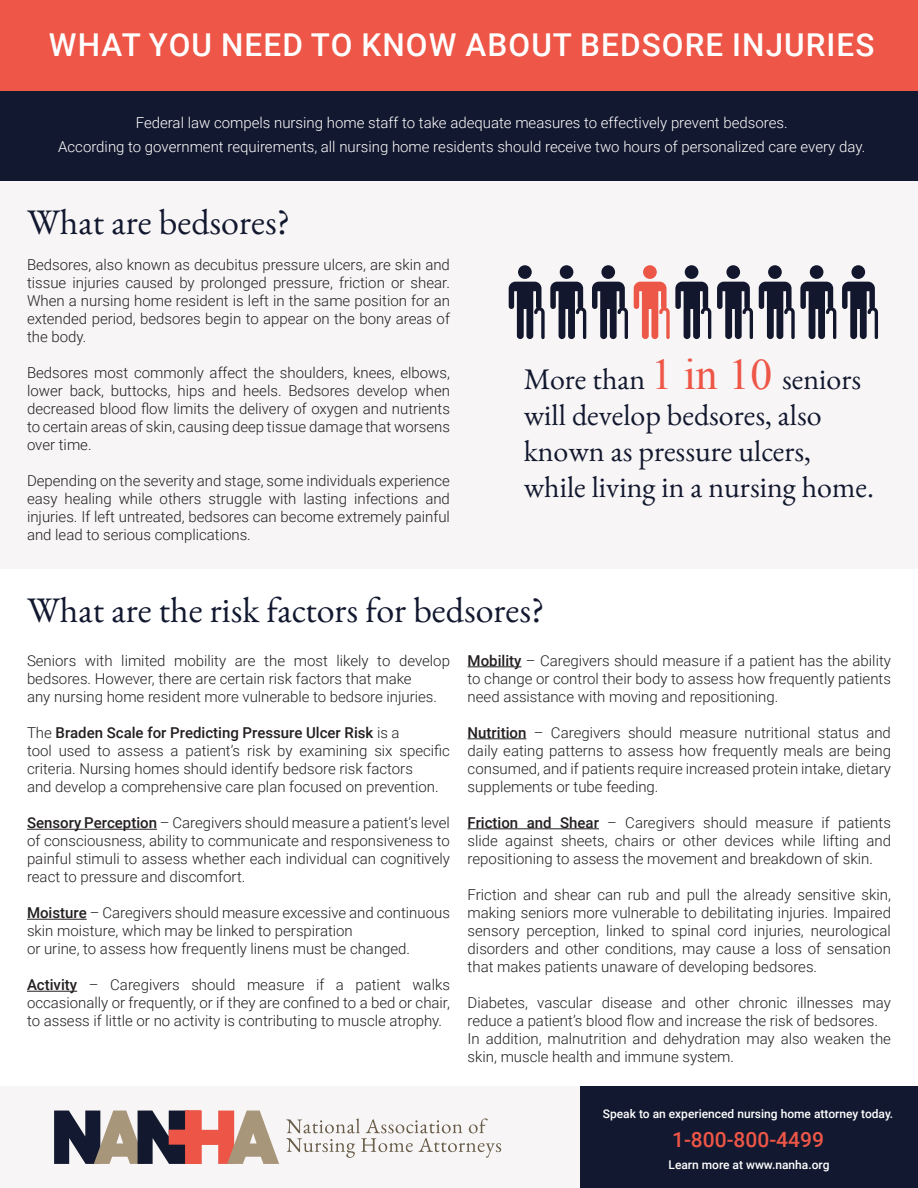
<style>
.page{position:relative;width:918px;height:1188px;background:#fff}
.page>*{position:absolute;margin:0;border:0;box-sizing:border-box;transform-origin:0 0}
.t1{font:36px "EB Garamond";color:#12182f}
.t2{font:500 31.5px "Roboto";letter-spacing:.035em;color:#fff}
.t3{font:30px/36px "EB Garamond";color:#12182f}
.t4{font:500 21px "Roboto";color:#ee5647}
.t5{font:300 15px/18px "Roboto";color:#231f20;text-align:justify}
.t6{font:300 15px "Roboto";color:#fff}
.t7{font:500 15px "Roboto";color:#231f20}
.t8{font:500 12px "Roboto";color:#fff}
.s1{font-family:"Times New Roman";font-size:43.5px;color:#ee5647}
.s2{font-weight:300}
.s3{font-weight:500}
</style>
<div class="page">
<div style="left:0;top:168px;width:918px;height:401px;background:#f7f5f5"></div>
<div style="left:0;top:0;width:918px;height:141px;background:#ee5647"></div>
<div style="left:0;top:92px;width:918px;height:89px;background:#12182f"></div>
<hr style="left:27px;top:829px;width:130px;height:1px;background:#231f20">
<hr style="left:27px;top:919px;width:60px;height:1px;background:#231f20">
<hr style="left:27px;top:991px;width:50px;height:1px;background:#231f20">
<div style="left:0;top:1086px;width:918px;height:102px;background:#f7f5f5"></div>
<div style="left:580px;top:1086px;width:338px;height:102px;background:#12182f"></div>
<hr style="left:468px;top:666px;width:54px;height:1px;background:#231f20">
<hr style="left:468px;top:738px;width:58px;height:1px;background:#231f20">
<hr style="left:468px;top:828px;width:131px;height:1px;background:#231f20">
<div style="left:518px;top:265px;width:14px;height:14px;background:#12172e;border-radius:50%"></div>
<div style="left:560px;top:265px;width:13px;height:14px;background:#12172e;border-radius:50%"></div>
<svg style="left:509px;top:282px;width:77px;height:57px"></svg>
<div style="left:601px;top:265px;width:14px;height:14px;background:#12172e;border-radius:50%"></div>
<svg style="left:592px;top:282px;width:36px;height:57px"></svg>
<div style="left:643px;top:265px;width:14px;height:14px;background:#ed5747;border-radius:50%"></div>
<div style="left:685px;top:265px;width:13px;height:14px;background:#12172e;border-radius:50%"></div>
<svg style="left:634px;top:282px;width:77px;height:57px"></svg>
<div style="left:726px;top:265px;width:14px;height:14px;background:#12172e;border-radius:50%"></div>
<svg style="left:717px;top:282px;width:36px;height:57px"></svg>
<div style="left:768px;top:265px;width:14px;height:14px;background:#12172e;border-radius:50%"></div>
<div style="left:810px;top:265px;width:13px;height:14px;background:#12172e;border-radius:50%"></div>
<svg style="left:759px;top:282px;width:77px;height:57px"></svg>
<div style="left:851px;top:265px;width:14px;height:14px;background:#12172e;border-radius:50%"></div>
<svg style="left:842px;top:282px;width:36px;height:57px"></svg>
<svg style="left:286px;top:1118px;width:215px;height:40px"></svg>
<svg style="left:54px;top:1111px;width:225px;height:53px"></svg>
<p class="t2" style="left:49px;top:23px;width:827px">WHAT YOU NEED TO KNOW ABOUT BEDSORE INJURIES</p>
<p class="t6" style="left:136px;top:112px;width:653px">Federal law compels nursing home staff to take adequate measures to effectively prevent bedsores.</p>
<p class="t6" style="left:58px;top:136px;width:809px">According to government requirements, all nursing home residents should receive two hours of personalized care every day.</p>
<p class="t1" style="left:27px;top:193px;width:264px">What are bedsores?</p>
<p class="t5" style="left:27px;top:255px;width:425px">Bedsores, also known as decubitus pressure ulcers, are skin and tissue injuries caused by prolonged pressure, friction or shear.<br>When a nursing home resident is left in the same position for an extended period, bedsores begin to appear on the bony areas of the body.</p>
<p class="t5" style="left:27px;top:363px;width:425px">Bedsores most commonly affect the shoulders, knees, elbows, lower back, buttocks, hips and heels. Bedsores develop when decreased blood flow limits the delivery of oxygen and nutrients to certain areas of skin, causing deep tissue damage that worsens over time.</p>
<p class="t5" style="left:27px;top:471px;width:425px">Depending on the severity and stage, some individuals experience easy healing while others struggle with lasting infections and injuries. If left untreated, bedsores can become extremely painful and lead to serious complications.</p>
<p class="t3" style="left:524px;top:360px;width:339px">More than <span class="s1">1 in 10</span> seniors will develop bedsores, also known as pressure ulcers,</p>
<p class="t3" style="left:524px;top:468px;width:352px">while living in a nursing home.</p>
<p class="t1" style="left:27px;top:581px;width:518px">What are the risk factors for bedsores?</p>
<p class="t5" style="left:27px;top:651px;width:424px">Seniors with limited mobility are the most likely to develop bedsores. However, there are certain risk factors that make</p>
<p class="t5" style="left:27px;top:687px;width:412px">any nursing home resident more vulnerable to bedsore injuries.</p>
<p class="t7" style="left:27px;top:722px;width:374px"><span class="s2">The</span> Braden Scale for Predicting Pressure Ulcer Risk <span class="s2">is a</span></p>
<p class="t5" style="left:27px;top:741px;width:424px">tool used to assess a patient’s risk by examining six specific criteria. Nursing homes should identify bedsore risk factors</p>
<p class="t5" style="left:27px;top:777px;width:413px">and develop a comprehensive care plan focused on prevention.</p>
<p class="t5" style="left:27px;top:813px;width:425px"><span class="s3">Sensory Perception</span> – Caregivers should measure a patient’s level</p>
<p class="t5" style="left:27px;top:831px;width:425px">of consciousness, ability to communicate and responsiveness to painful stimuli to assess whether each individual can cognitively react to pressure and discomfort.</p>
<p class="t5" style="left:27px;top:903px;width:424px"><span class="s3">Moisture</span> – Caregivers should measure excessive and continuous skin moisture, which may be linked to perspiration</p>
<p class="t5" style="left:27px;top:939px;width:385px">or urine, to assess how frequently linens must be changed.</p>
<p class="t5" style="left:27px;top:975px;width:424px"><span class="s3">Activity</span> – Caregivers should measure if a patient walks occasionally or frequently, or if they are confined to a bed or chair, to assess if little or no activity is contributing to muscle atrophy.</p>
<p class="t5" style="left:468px;top:651px;width:425px"><span class="s3">Mobility</span> – Caregivers should measure if a patient has the ability to change or control their body to assess how frequently patients need assistance with moving and repositioning.</p>
<p class="t5" style="left:468px;top:723px;width:425px"><span class="s3">Nutrition</span> – Caregivers should measure nutritional status and daily eating patterns to assess how frequently meals are being consumed, and if patients require increased protein intake, dietary supplements or tube feeding.</p>
<p class="t5" style="left:468px;top:813px;width:425px"><span class="s3">Friction and Shear</span> – Caregivers should measure if patients slide against sheets, chairs or other devices while lifting and repositioning to assess the movement and breakdown of skin.</p>
<p class="t5" style="left:468px;top:885px;width:425px">Friction and shear can rub and pull the already sensitive skin, making seniors more vulnerable to debilitating injuries. Impaired sensory perception, linked to spinal cord injuries, neurological disorders and other conditions, may cause a loss of sensation that makes patients unaware of developing bedsores.</p>
<p class="t5" style="left:468px;top:993px;width:425px">Diabetes, vascular disease and other chronic illnesses may reduce a patient’s blood flow and increase the risk of bedsores.</p>
<p class="t5" style="left:468px;top:1029px;width:425px">In addition, malnutrition and dehydration may also weaken the skin, muscle health and immune system.</p>
<p class="t8" style="left:603px;top:1106px;width:292px">Speak to an experienced nursing home attorney today.</p>
<p class="t4" style="left:672px;top:1125px;width:153px">1-800-800-4499</p>
<p class="t8" style="left:669px;top:1156px;width:163px">Learn more at www.nanha.org</p>
</div>
